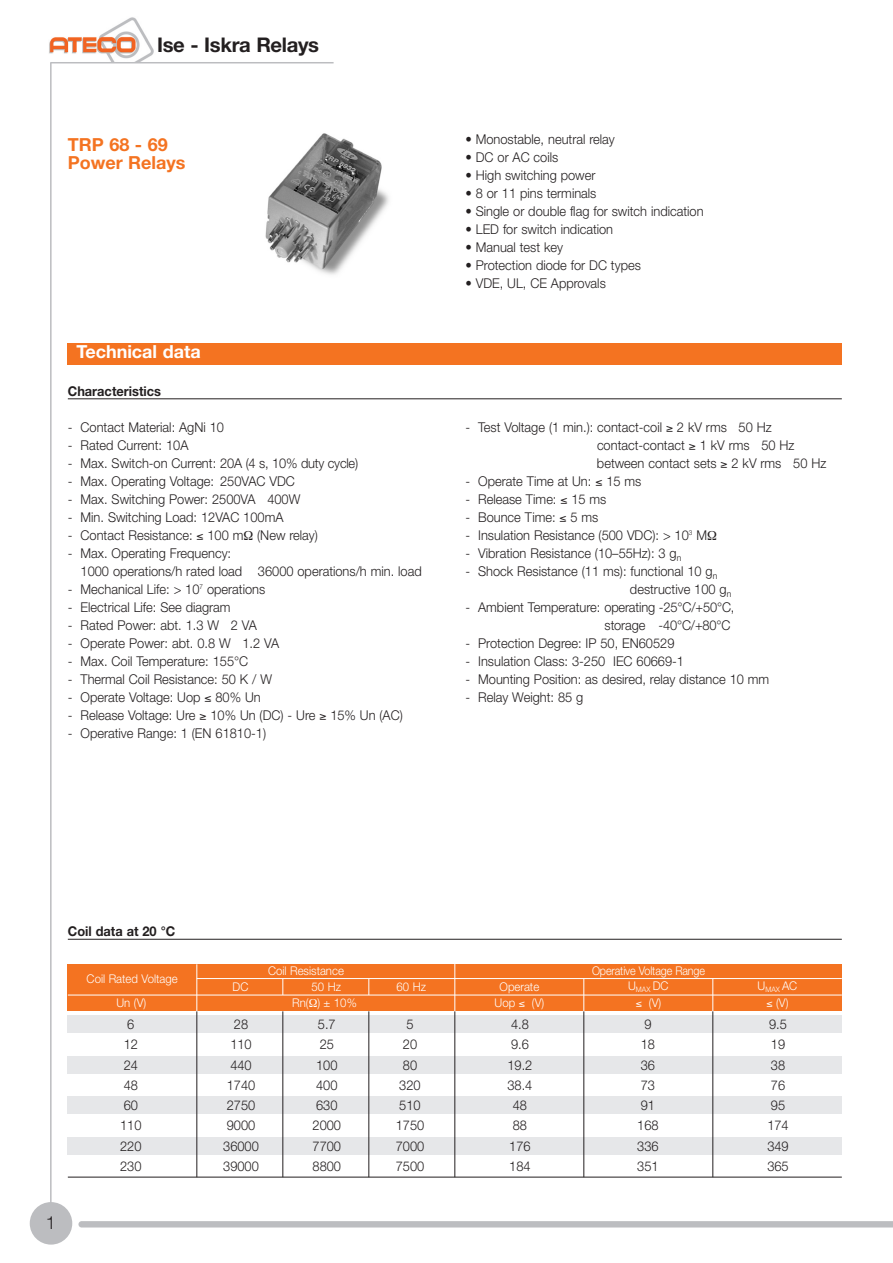
<style>
.page{position:relative;width:893px;height:1263px;background:#fff}
.page>*{position:absolute;margin:0;border:0;box-sizing:border-box;transform-origin:0 0}
.t1{font:700 20.25px "Helvetica Neue";letter-spacing:-.015em;color:#231f20}
.t2{font:700 18px/18px "Helvetica Neue";color:#f47321}
.t3{font:700 18px "Helvetica Neue";color:#fff}
.t4{font:300 18px "Helvetica Neue";color:#231f20}
.t5{font:300 13.5px/18px "Helvetica Neue";color:#231f20;scale:.95 1}
.t6{font:700 13.5px "Helvetica Neue";color:#231f20;scale:.95 1}
.t7{font:300 12px "Helvetica Neue";color:#fff;scale:.95 1}
.t8{font:300 12px "Helvetica Neue";color:#fff;scale:.9 1}
</style>
<div class="page">
<svg style="left:78px;top:1221px;width:815px;height:7px;background:#c1c2c5"></svg>
<img style="left:49px;top:17px;width:105px;height:45px">
<hr style="left:50px;top:63px;width:2px;height:1170px;background:#bcbdc0">
<hr style="left:50px;top:62px;width:284px;height:1px;background:#bcbdc0">
<div style="left:30px;top:1202px;width:42px;height:43px;background:#bcbdc0;border-radius:50%"></div>
<img style="left:265px;top:133px;width:124px;height:142px">
<div style="left:68px;top:343px;width:774px;height:21px;background:#f47321"></div>
<hr style="left:68px;top:399px;width:774px;height:1px;background:#231f20">
<div style="left:68px;top:1016px;width:774px;height:17px;background:#e6e7e9"></div>
<div style="left:68px;top:1056px;width:774px;height:17px;background:#e6e7e9"></div>
<div style="left:68px;top:1097px;width:774px;height:17px;background:#e6e7e9"></div>
<div style="left:68px;top:1137px;width:774px;height:17px;background:#e6e7e9"></div>
<hr style="left:68px;top:1177px;width:774px;height:1px;background:#231f20">
<hr style="left:68px;top:939px;width:774px;height:1px;background:#231f20">
<div style="left:68px;top:964px;width:774px;height:47px;background:#f47321"></div>
<hr style="left:196px;top:964px;width:1px;height:48px;background:#fff">
<svg style="left:282px;top:979px;width:1px;height:16px"></svg>
<svg style="left:368px;top:979px;width:1px;height:16px"></svg>
<hr style="left:454px;top:963px;width:1px;height:49px;background:#fff">
<hr style="left:712px;top:979px;width:1px;height:33px;background:#fff">
<hr style="left:583px;top:979px;width:1px;height:33px;background:#fff">
<hr style="left:197px;top:978px;width:645px;height:1px;background:#fff">
<hr style="left:68px;top:995px;width:774px;height:1px;background:#fff">
<hr style="left:282px;top:1011px;width:1px;height:166px;background:#231f20">
<hr style="left:368px;top:1011px;width:1px;height:166px;background:#231f20">
<hr style="left:196px;top:1011px;width:1px;height:166px;background:#231f20">
<hr style="left:454px;top:1011px;width:1px;height:166px;background:#231f20">
<hr style="left:583px;top:1011px;width:1px;height:166px;background:#231f20">
<hr style="left:712px;top:1011px;width:1px;height:166px;background:#231f20">
<h1 class="t1" style="left:157px;top:38px;width:163px">Ise - Iskra Relays</h1>
<h2 class="t2" style="left:68px;top:137px;width:119px">TRP 68 - 69<br>Power Relays</h2>
<h2 class="t3" style="left:76px;top:346px;width:126px">Technical data</h2>
<p class="t6" style="left:68px;top:386px;width:100px">Characteristics</p>
<p class="t5" style="left:68px;top:420px;width:166px">- Contact Material: AgNi 10</p>
<p class="t5" style="left:68px;top:438px;width:128px">- Rated Current: 10A</p>
<p class="t5" style="left:68px;top:456px;width:307px">- Max. Switch-on Current: 20A (4 s, 10% duty cycle)</p>
<p class="t5" style="left:68px;top:474px;width:240px">- Max. Operating Voltage: 250VAC VDC</p>
<p class="t5" style="left:68px;top:492px;width:246px">- Max. Switching Power: 2500VA 400W</p>
<p class="t5" style="left:68px;top:510px;width:228px">- Min. Switching Load: 12VAC 100mA</p>
<p class="t5" style="left:68px;top:528px;width:265px">- Contact Resistance: ≤ 100 m (New relay)</p>
<p class="t5" style="left:81px;top:546px;width:361px;text-indent:-13px">- Max. Operating Frequency:<br>1000 operations/h rated load 36000 operations/h min. load</p>
<p class="t5" style="left:68px;top:582px;width:209px">- Mechanical Life: &gt; 10<sup>7</sup> operations</p>
<p class="t5" style="left:68px;top:600px;width:173px">- Electrical Life: See diagram</p>
<p class="t5" style="left:68px;top:618px;width:200px">- Rated Power: abt. 1.3 W 2 VA</p>
<p class="t5" style="left:68px;top:636px;width:224px">- Operate Power: abt. 0.8 W 1.2 VA</p>
<p class="t5" style="left:68px;top:654px;width:191px">- Max. Coil Temperature: 155°C</p>
<p class="t5" style="left:68px;top:672px;width:216px">- Thermal Coil Resistance: 50 K / W</p>
<p class="t5" style="left:68px;top:690px;width:204px">- Operate Voltage: Uop ≤ 80% Un</p>
<p class="t5" style="left:68px;top:708px;width:354px">- Release Voltage: Ure ≥ 10% Un (DC) - Ure ≥ 15% Un (AC)</p>
<p class="t5" style="left:68px;top:726px;width:210px">- Operative Range: 1 (EN 61810-1)</p>
<p class="t5" style="left:465px;top:132px;width:159px">• Monostable, neutral relay</p>
<p class="t5" style="left:465px;top:150px;width:99px">• DC or AC coils</p>
<p class="t5" style="left:465px;top:168px;width:138px">• High switching power</p>
<p class="t5" style="left:465px;top:186px;width:139px">• 8 or 11 pins terminals</p>
<p class="t5" style="left:465px;top:204px;width:252px">• Single or double flag for switch indication</p>
<p class="t5" style="left:465px;top:222px;width:157px">• LED for switch indication</p>
<p class="t5" style="left:465px;top:240px;width:104px">• Manual test key</p>
<p class="t5" style="left:465px;top:258px;width:186px">• Protection diode for DC types</p>
<p class="t5" style="left:465px;top:276px;width:149px">• VDE, UL, CE Approvals</p>
<p class="t5" style="left:597px;top:420px;width:243px;text-indent:-131px">- Test Voltage (1 min.): contact-coil ≥ 2 kV rms 50 Hz contact-contact ≥ 1 kV rms 50 Hz between contact sets ≥ 2 kV rms 50 Hz</p>
<p class="t5" style="left:465px;top:474px;width:187px">- Operate Time at Un: ≤ 15 ms</p>
<p class="t5" style="left:465px;top:492px;width:150px">- Release Time: ≤ 15 ms</p>
<p class="t5" style="left:465px;top:510px;width:141px">- Bounce Time: ≤ 5 ms</p>
<p class="t5" style="left:465px;top:528px;width:256px">- Insulation Resistance (500 VDC): &gt; 10<sup>3</sup> M</p>
<p class="t5" style="left:465px;top:546px;width:229px">- Vibration Resistance (10–55Hz): 3 g<sub>n</sub></p>
<p class="t5" style="left:630px;top:564px;width:108px;text-indent:-164px">- Shock Resistance (11 ms): functional 10 g<sub>n </sub>destructive 100 g<sub>n</sub></p>
<p class="t5" style="left:465px;top:600px;width:285px;text-align:right">- Ambient Temperature: operating -25°C/+50°C, storage -40°C/+80°C</p>
<p class="t5" style="left:465px;top:636px;width:221px">- Protection Degree: IP 50, EN60529</p>
<p class="t5" style="left:465px;top:654px;width:232px">- Insulation Class: 3-250 IEC 60669-1</p>
<p class="t5" style="left:465px;top:672px;width:321px">- Mounting Position: as desired, relay distance 10 mm</p>
<p class="t5" style="left:465px;top:690px;width:126px">- Relay Weight: 85 g</p>
<p class="t6" style="left:68px;top:926px;width:115px">Coil data at 20 °C</p>
<p class="t7" style="left:87px;top:974px;width:97px">Coil Rated Voltage</p>
<p class="t7" style="left:268px;top:966px;width:81px">Coil Resistance</p>
<p class="t8" style="left:592px;top:966px;width:127px">Operative Voltage Range</p>
<p class="t7" style="left:233px;top:982px;width:18px">DC</p>
<p class="t7" style="left:312px;top:982px;width:33px">50 Hz</p>
<p class="t7" style="left:396px;top:982px;width:33px">60 Hz</p>
<p class="t7" style="left:499px;top:982px;width:43px">Operate</p>
<p class="t7" style="left:628px;top:981px;width:44px">U<sub>MAX</sub> DC</p>
<p class="t7" style="left:757px;top:981px;width:43px">U<sub>MAX</sub> AC</p>
<p class="t7" style="left:116px;top:998px;width:33px">Un (V)</p>
<p class="t7" style="left:292px;top:998px;width:69px">Rn( ) ± 10%</p>
<p class="t7" style="left:494px;top:998px;width:54px">Uop ≤ (V)</p>
<p class="t7" style="left:636px;top:998px;width:28px">≤ (V)</p>
<p class="t7" style="left:766px;top:998px;width:25px">≤ (V)</p>
<p class="t5" style="left:127px;top:1017px;width:9px">6</p>
<p class="t5" style="left:234px;top:1017px;width:17px">28</p>
<p class="t5" style="left:318px;top:1017px;width:20px">5.7</p>
<p class="t5" style="left:406px;top:1017px;width:9px">5</p>
<p class="t5" style="left:511px;top:1017px;width:20px">4.8</p>
<p class="t5" style="left:644px;top:1017px;width:9px">9</p>
<p class="t5" style="left:769px;top:1017px;width:20px">9.5</p>
<p class="t5" style="left:124px;top:1037px;width:17px">12</p>
<p class="t5" style="left:230px;top:1037px;width:24px">110</p>
<p class="t5" style="left:320px;top:1037px;width:17px">25</p>
<p class="t5" style="left:403px;top:1037px;width:17px">20</p>
<p class="t5" style="left:511px;top:1037px;width:20px">9.6</p>
<p class="t5" style="left:641px;top:1037px;width:17px">18</p>
<p class="t5" style="left:771px;top:1037px;width:17px">19</p>
<p class="t5" style="left:124px;top:1057px;width:17px">24</p>
<p class="t5" style="left:230px;top:1057px;width:24px">440</p>
<p class="t5" style="left:316px;top:1057px;width:24px">100</p>
<p class="t5" style="left:403px;top:1057px;width:17px">80</p>
<p class="t5" style="left:507px;top:1057px;width:28px">19.2</p>
<p class="t5" style="left:641px;top:1057px;width:17px">36</p>
<p class="t5" style="left:771px;top:1057px;width:17px">38</p>
<p class="t5" style="left:124px;top:1077px;width:17px">48</p>
<p class="t5" style="left:227px;top:1077px;width:32px">1740</p>
<p class="t5" style="left:316px;top:1077px;width:24px">400</p>
<p class="t5" style="left:399px;top:1077px;width:24px">320</p>
<p class="t5" style="left:507px;top:1077px;width:28px">38.4</p>
<p class="t5" style="left:641px;top:1077px;width:17px">73</p>
<p class="t5" style="left:771px;top:1077px;width:17px">76</p>
<p class="t5" style="left:124px;top:1098px;width:17px">60</p>
<p class="t5" style="left:227px;top:1098px;width:32px">2750</p>
<p class="t5" style="left:316px;top:1098px;width:24px">630</p>
<p class="t5" style="left:399px;top:1098px;width:24px">510</p>
<p class="t5" style="left:513px;top:1098px;width:17px">48</p>
<p class="t5" style="left:641px;top:1098px;width:17px">91</p>
<p class="t5" style="left:771px;top:1098px;width:17px">95</p>
<p class="t5" style="left:120px;top:1118px;width:24px">110</p>
<p class="t5" style="left:227px;top:1118px;width:32px">9000</p>
<p class="t5" style="left:312px;top:1118px;width:32px">2000</p>
<p class="t5" style="left:396px;top:1118px;width:32px">1750</p>
<p class="t5" style="left:513px;top:1118px;width:17px">88</p>
<p class="t5" style="left:637px;top:1118px;width:24px">168</p>
<p class="t5" style="left:767px;top:1118px;width:24px">174</p>
<p class="t5" style="left:120px;top:1138px;width:24px">220</p>
<p class="t5" style="left:223px;top:1138px;width:39px">36000</p>
<p class="t5" style="left:312px;top:1138px;width:32px">7700</p>
<p class="t5" style="left:396px;top:1138px;width:32px">7000</p>
<p class="t5" style="left:509px;top:1138px;width:24px">176</p>
<p class="t5" style="left:637px;top:1138px;width:24px">336</p>
<p class="t5" style="left:767px;top:1138px;width:24px">349</p>
<p class="t5" style="left:120px;top:1158px;width:24px">230</p>
<p class="t5" style="left:223px;top:1158px;width:39px">39000</p>
<p class="t5" style="left:312px;top:1158px;width:32px">8800</p>
<p class="t5" style="left:396px;top:1158px;width:32px">7500</p>
<p class="t5" style="left:509px;top:1158px;width:24px">184</p>
<p class="t5" style="left:637px;top:1158px;width:24px">351</p>
<p class="t5" style="left:767px;top:1158px;width:24px">365</p>
<h2 class="t4" style="left:46px;top:1212px;width:12px">1</h2>
</div>
